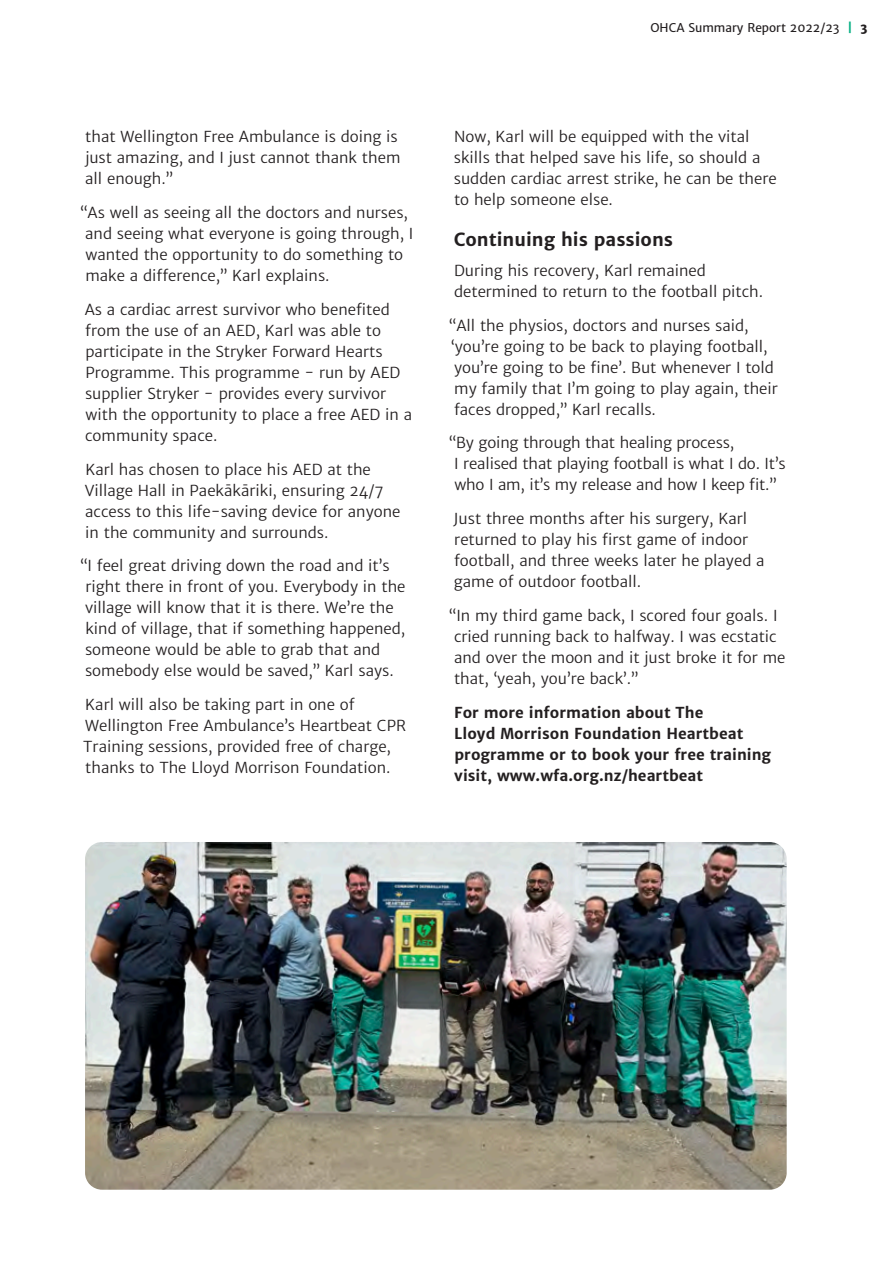
<style>
.page{position:relative;width:893px;height:1263px;background:#fff}
.page>*{position:absolute;margin:0;border:0;box-sizing:border-box;transform-origin:0 0}
.Sub_heading{font:700 18px "Merriweather Sans";color:#231f20}
.Body{font:15px/21px "Merriweather Sans";color:#231f20}
.Body-2{font:700 15px/21px "Merriweather Sans";color:#231f20}
.t1{font:12px "Merriweather Sans";color:#231f20}
.s1{font-weight:800;color:#09b185}
.s2{font-weight:800}
</style>
<div class="page">
<img style="left:85px;top:842px;width:702px;height:348px">
<p class="Body" style="left:85px;top:127px;width:317px">that Wellington Free Ambulance is doing is just amazing, and I just cannot thank them all enough.”</p>
<p class="Body" style="left:85px;top:202px;width:330px;text-indent:-5px">“As well as seeing all the doctors and nurses, and seeing what everyone is going through, I wanted the opportunity to do something to make a difference,” Karl explains.</p>
<p class="Body" style="left:85px;top:299px;width:329px">As a cardiac arrest survivor who benefited from the use of an AED, Karl was able to participate in the Stryker Forward Hearts Programme. This programme - run by AED supplier Stryker - provides every survivor with the opportunity to place a free AED in a community space.</p>
<p class="Body" style="left:85px;top:459px;width:317px">Karl has chosen to place his AED at the Village Hall in Paekākāriki, ensuring 24/7 access to this life-saving device for anyone in the community and surrounds.</p>
<p class="Body" style="left:85px;top:556px;width:322px;text-indent:-5px">“I feel great driving down the road and it’s right there in front of you. Everybody in the village will know that it is there. We’re the kind of village, that if something happened, someone would be able to grab that and somebody else would be saved,” Karl says.</p>
<p class="Body" style="left:83px;top:694px;width:324px">Karl will also be taking part in one of Wellington Free Ambulance’s Heartbeat CPR Training sessions, provided free of charge, thanks to The Lloyd Morrison Foundation.</p>
<p class="t1" style="left:650px;top:20px;width:219px">OHCA Summary Report 2022/23 <span class="s1">|</span> <span class="s2">3</span></p>
<p class="Body" style="left:454px;top:127px;width:324px">Now, Karl will be equipped with the vital skills that helped save his life, so should a sudden cardiac arrest strike, he can be there to help someone else.</p>
<p class="Sub_heading" style="left:454px;top:229px;width:221px">Continuing his passions</p>
<p class="Body" style="left:454px;top:260px;width:311px">During his recovery, Karl remained determined to return to the football pitch.</p>
<p class="Body" style="left:449px;top:315px;width:330px">“All the physios, doctors and nurses said, ‘you’re going to be back to playing football, you’re going to be fine’. But whenever I told my family that I’m going to play again, their faces dropped,” Karl recalls.</p>
<p class="Body" style="left:454px;top:433px;width:333px;text-indent:-5px">“By going through that healing process,<br>I realised that playing football is what I do. It’s who I am, it’s my release and how I keep fit.”</p>
<p class="Body" style="left:454px;top:508px;width:313px">Just three months after his surgery, Karl returned to play his first game of indoor football, and three weeks later he played a game of outdoor football.</p>
<p class="Body" style="left:454px;top:605px;width:333px;text-indent:-5px">“In my third game back, I scored four goals. I cried running back to halfway. I was ecstatic and over the moon and it just broke it for me that, ‘yeah, you’re back’.”</p>
<p class="Body-2" style="left:454px;top:702px;width:318px">For more information about The<br>Lloyd Morrison Foundation Heartbeat programme or to book your free training visit, www.wfa.org.nz/heartbeat</p>
</div>
